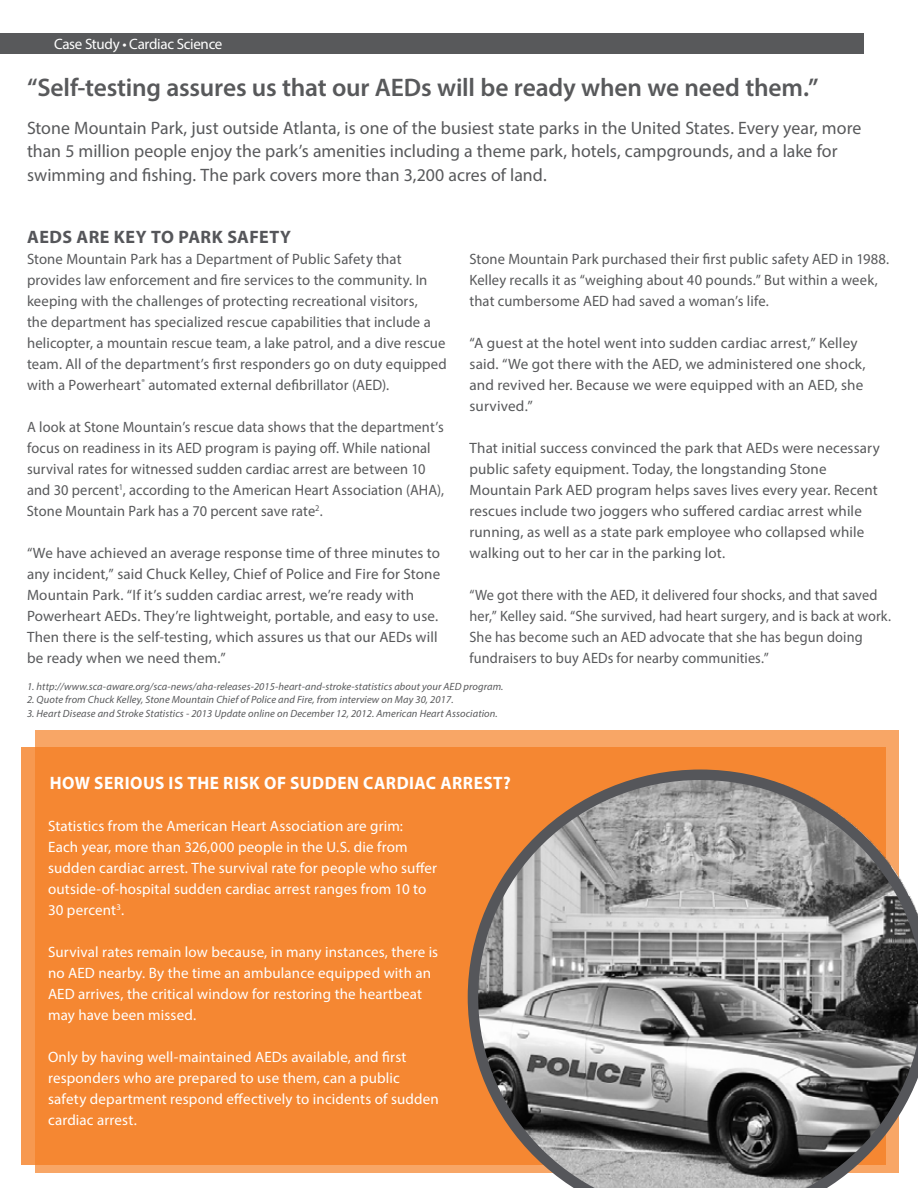
<style>
.page{position:relative;width:918px;height:1188px;background:#fff}
.page>*{position:absolute;margin:0;border:0;box-sizing:border-box;transform-origin:0 0}
.t1{font:600 25.5px "Myriad Pro";letter-spacing:-.005em;color:#58595b}
.t2{font:18px/24px "Myriad Pro";color:#58595b}
.t3{font:700 18px "Myriad Pro";letter-spacing:.03em;color:#fff;scale:.96 1}
.t4{font:700 18px "Myriad Pro";letter-spacing:.02em;color:#55565a}
.t5{font:15px/21px "Myriad Pro";letter-spacing:.01em;color:#58595b}
.t6{font:15px/21px "Myriad Pro";letter-spacing:.01em;color:#fff}
.t7{font:15px/21px "Myriad Pro";letter-spacing:.01em;color:#58595b;scale:.96 1}
.t8{font:15px/21px "Myriad Pro";letter-spacing:.01em;color:#58595b;scale:.95 1}
.t9{font:15px "Myriad Pro";letter-spacing:-.02em;color:#fff}
.t10{font:italic 10.5px "Myriad Pro";letter-spacing:.01em;color:#58595b}
</style>
<div class="page">
<div style="left:0;top:33px;width:864px;height:21px;background:#58595b"></div>
<div style="left:35px;top:730px;width:863px;height:443px;background:#f8a666"></div>
<div style="left:21px;top:747px;width:864px;height:417px;background:#f58732"></div>
<svg style="left:468px;top:770px;width:450px;height:418px"></svg>
<p class="t9" style="left:54px;top:35px;width:170px">Case Study • Cardiac Science</p>
<h1 class="t1" style="left:27px;top:72px;width:793px">“Self-testing assures us that our AEDs will be ready when we need them.”</h1>
<p class="t2" style="left:27px;top:115px;width:836px">Stone Mountain Park, just outside Atlanta, is one of the busiest state parks in the United States. Every year, more than 5 million people enjoy the park’s amenities including a theme park, hotels, campgrounds, and a lake for swimming and fishing. The park covers more than 3,200 acres of land.</p>
<p class="t4" style="left:27px;top:225px;width:265px">AEDS ARE KEY TO PARK SAFETY</p>
<p class="t5" style="left:27px;top:248px;width:421px">Stone Mountain Park has a Department of Public Safety that provides law enforcement and fire services to the community. In keeping with the challenges of protecting recreational visitors,<br>the department has specialized rescue capabilities that include a helicopter, a mountain rescue team, a lake patrol, and a dive rescue team. All of the department’s first responders go on duty equipped with a Powerheart<sup>®</sup> automated external defibrillator (AED).</p>
<p class="t7" style="left:27px;top:416px;width:436px">A look at Stone Mountain’s rescue data shows that the department’s focus on readiness in its AED program is paying off. While national survival rates for witnessed sudden cardiac arrest are between 10 and 30 percent<sup>1</sup>, according to the American Heart Association (AHA), Stone Mountain Park has a 70 percent save rate<sup>2</sup>.</p>
<p class="t5" style="left:27px;top:542px;width:415px">“We have achieved an average response time of three minutes to any incident,” said Chuck Kelley, Chief of Police and Fire for Stone Mountain Park. “If it’s sudden cardiac arrest, we’re ready with Powerheart AEDs. They’re lightweight, portable, and easy to use.<br>Then there is the self-testing, which assures us that our AEDs will be ready when we need them.”</p>
<p class="t5" style="left:469px;top:248px;width:421px">Stone Mountain Park purchased their first public safety AED in 1988.<br>Kelley recalls it as “weighing about 40 pounds.” But within a week, that cumbersome AED had saved a woman’s life.</p>
<p class="t5" style="left:469px;top:332px;width:398px">“A guest at the hotel went into sudden cardiac arrest,” Kelley said. “We got there with the AED, we administered one shock, and revived her. Because we were equipped with an AED, she survived.”</p>
<p class="t5" style="left:469px;top:437px;width:412px">That initial success convinced the park that AEDs were necessary public safety equipment. Today, the longstanding Stone Mountain Park AED program helps saves lives every year. Recent rescues include two joggers who suffered cardiac arrest while running, as well as a state park employee who collapsed while walking out to her car in the parking lot.</p>
<p class="t8" style="left:469px;top:584px;width:445px">“We got there with the AED, it delivered four shocks, and that saved her,” Kelley said. “She survived, had heart surgery, and is back at work.<br>She has become such an AED advocate that she has begun doing fundraisers to buy AEDs for nearby communities.”</p>
<p class="t10" style="left:27px;top:680px;width:478px">1. http://www.sca-aware.org/sca-news/aha-releases-2015-heart-and-stroke-statistics about your AED program.</p>
<p class="t10" style="left:27px;top:693px;width:428px">2. Quote from Chuck Kelley, Stone Mountain Chief of Police and Fire, from interview on May 30, 2017.</p>
<p class="t10" style="left:27px;top:707px;width:472px">3. Heart Disease and Stroke Statistics - 2013 Update online on December 12, 2012. American Heart Association.</p>
<p class="t3" style="left:50px;top:771px;width:482px">HOW SERIOUS IS THE RISK OF SUDDEN CARDIAC ARREST?</p>
<p class="t6" style="left:48px;top:815px;width:391px">Statistics from the American Heart Association are grim:<br>Each year, more than 326,000 people in the U.S. die from sudden cardiac arrest. The survival rate for people who suffer outside-of-hospital sudden cardiac arrest ranges from 10 to 30 percent<sup>3</sup>.</p>
<p class="t6" style="left:48px;top:941px;width:392px">Survival rates remain low because, in many instances, there is no AED nearby. By the time an ambulance equipped with an AED arrives, the critical window for restoring the heartbeat may have been missed.</p>
<p class="t6" style="left:48px;top:1046px;width:392px">Only by having well-maintained AEDs available, and first responders who are prepared to use them, can a public safety department respond effectively to incidents of sudden cardiac arrest.</p>
</div>
